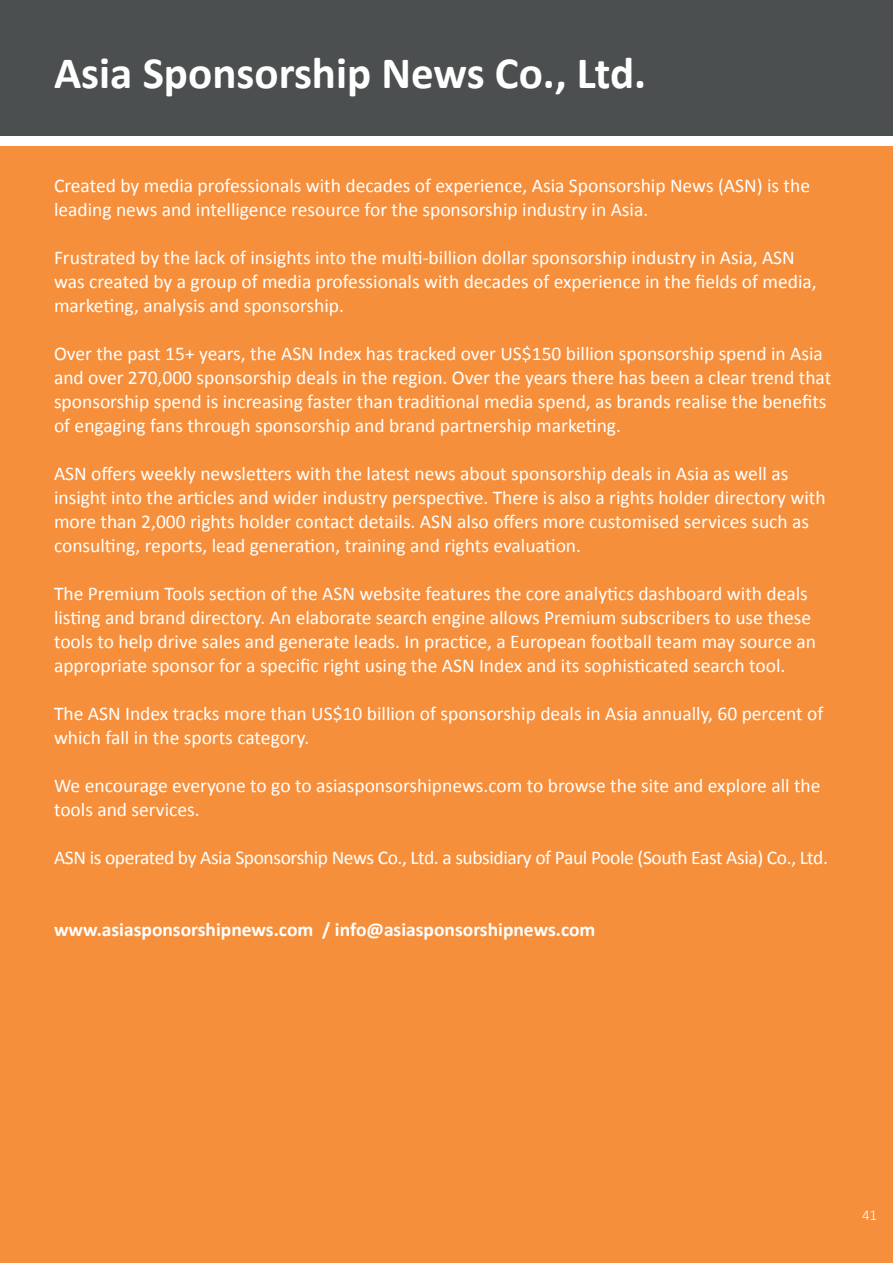
<style>
.page{position:relative;width:893px;height:1263px;background:#fff}
.page>*{position:absolute;margin:0;border:0;box-sizing:border-box;transform-origin:0 0}
.t1{font:700 45px "Calibri";color:#fff}
.t2{font:19.5px/24px "Calibri";color:#fff}
.t3{font:19.5px "Calibri";letter-spacing:-.02em;color:#fff}
.t4{font:700 19.5px "Calibri";color:#fff}
.t5{font:300 15px "Calibri";color:#fff}
</style>
<div class="page">
<div style="left:0;top:0;width:893px;height:135px;background:#4c4f50"></div>
<div style="left:0;top:146px;width:893px;height:1117px;background:#f68f3c"></div>
<h1 class="t1" style="left:54px;top:54px;width:594px">Asia Sponsorship News Co., Ltd.</h1>
<p class="t2" style="left:54px;top:175px;width:758px">Created by media professionals with decades of experience, Asia Sponsorship News (ASN) is the leading news and intelligence resource for the sponsorship industry in Asia.</p>
<p class="t2" style="left:54px;top:247px;width:764px">Frustrated by the lack of insights into the multi-billion dollar sponsorship industry in Asia, ASN was created by a group of media professionals with decades of experience in the fields of media, marketing, analysis and sponsorship.</p>
<p class="t2" style="left:54px;top:343px;width:779px">Over the past 15+ years, the ASN Index has tracked over US$150 billion sponsorship spend in Asia and over 270,000 sponsorship deals in the region. Over the years there has been a clear trend that sponsorship spend is increasing faster than traditional media spend, as brands realise the benefits of engaging fans through sponsorship and brand partnership marketing.</p>
<p class="t2" style="left:54px;top:463px;width:773px">ASN offers weekly newsletters with the latest news about sponsorship deals in Asia as well as insight into the articles and wider industry perspective. There is also a rights holder directory with more than 2,000 rights holder contact details. ASN also offers more customised services such as consulting, reports, lead generation, training and rights evaluation.</p>
<p class="t2" style="left:54px;top:583px;width:764px">The Premium Tools section of the ASN website features the core analytics dashboard with deals listing and brand directory. An elaborate search engine allows Premium subscribers to use these tools to help drive sales and generate leads. In practice, a European football team may source an appropriate sponsor for a specific right using the ASN Index and its sophisticated search tool.</p>
<p class="t2" style="left:54px;top:703px;width:771px">The ASN Index tracks more than US$10 billion of sponsorship deals in Asia annually, 60 percent of which fall in the sports category.</p>
<p class="t2" style="left:54px;top:775px;width:768px">We encourage everyone to go to asiasponsorshipnews.com to browse the site and explore all the tools and services.</p>
<p class="t3" style="left:54px;top:849px;width:775px">ASN is operated by Asia Sponsorship News Co., Ltd. a subsidiary of Paul Poole (South East Asia) Co., Ltd.</p>
<p class="t4" style="left:54px;top:921px;width:543px">www.asiasponsorshipnews.com / info@asiasponsorshipnews.com</p>
<p class="t5" style="left:862px;top:1209px;width:17px">41</p>
</div>
